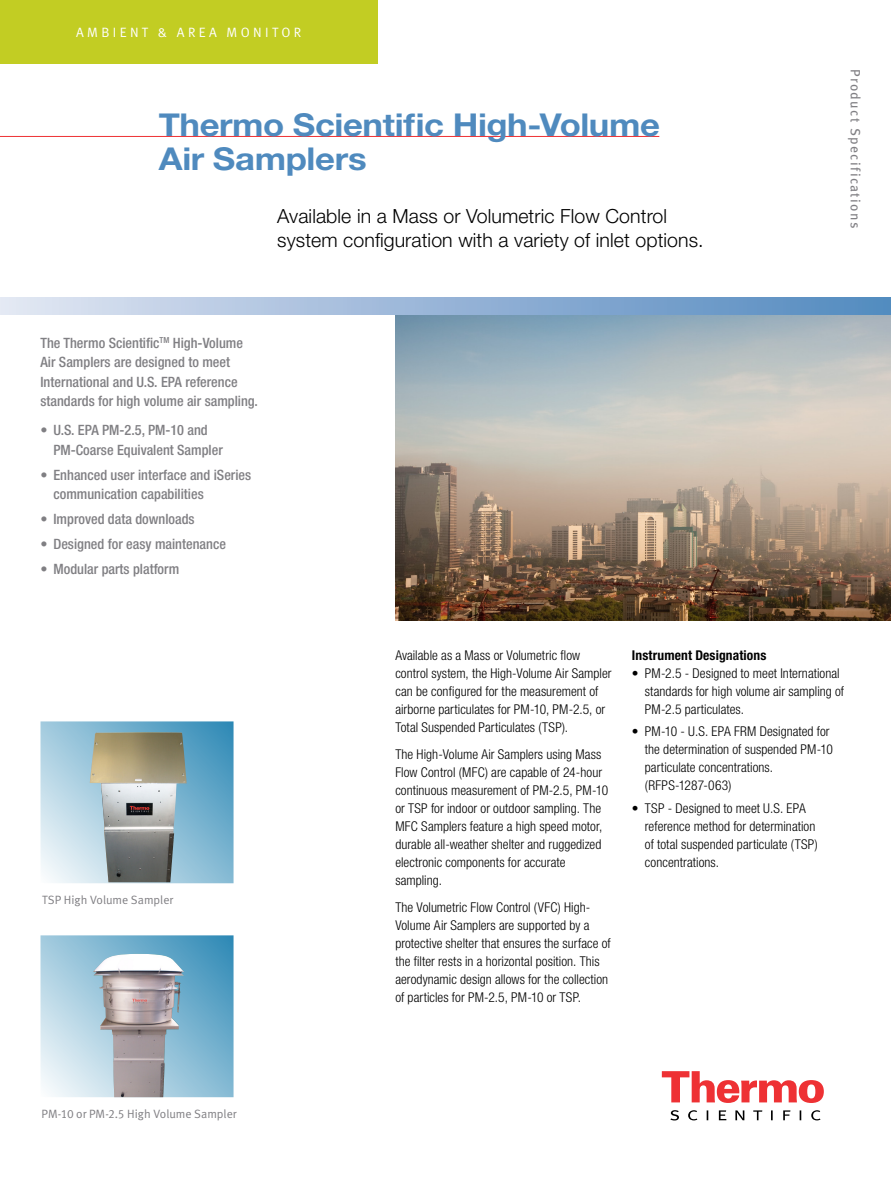
<style>
.page{position:relative;width:891px;height:1188px;background:#fff}
.page>*{position:absolute;margin:0;border:0;box-sizing:border-box;transform-origin:0 0}
.t1{font:700 31.5px/34.5px "Helvetica Neue LT Std";letter-spacing:-.01em;color:#4f8abe;scale:1.1 1}
.t2{font:300 19.5px/24px "Helvetica Neue LT Std";letter-spacing:.005em;color:#000}
.t3{font:500 condensed 14.25px/19.5px "Helvetica Neue LT Std";color:#807f83}
.t4{font:300 condensed 13.5px/18px "Helvetica Neue LT Std";letter-spacing:.005em;color:#000}
.t5{font:700 condensed 13.5px "Helvetica Neue LT Std";letter-spacing:.01em;color:#000}
.t6{font:13.5px "Meta OT";letter-spacing:.1em;color:#807f83}
.t7{font:13.5px "Meta Normal LF";letter-spacing:.25em;color:#fff}
.t8{font:12px "Meta Normal LF";color:#807f83}
</style>
<div class="page">
<img style="left:395px;top:315px;width:496px;height:305px">
<div style="left:0;top:297px;width:891px;height:18px;background:linear-gradient(to right,#e1e5f2,#5088be)"></div>
<svg style="left:662px;top:1071px;width:162px;height:32px"></svg>
<svg style="left:670px;top:1110px;width:151px;height:10px"></svg>
<div style="left:0;top:0;width:377px;height:64px;background:#c2cd23"></div>
<hr style="left:0;top:136px;width:659px;height:1px;background:#ee3134">
<svg style="left:40px;top:935px;width:194px;height:162px;background:#92c1d8"></svg>
<svg style="left:40px;top:721px;width:194px;height:162px;background:#94c2d9"></svg>
<img style="left:93px;top:954px;width:91px;height:143px">
<img style="left:90px;top:732px;width:97px;height:150px">
<p class="t7" style="left:76px;top:24px;width:227px">AMBIENT &amp; AREA MONITOR</p>
<h1 class="t1" style="left:159px;top:107px;width:457px">Thermo Scientific High-Volume<br>Air Samplers</h1>
<h2 class="t2" style="left:277px;top:203px;width:428px">Available in a Mass or Volumetric Flow Control system configuration with a variety of inlet options.</h2>
<p class="t3" style="left:40px;top:333px;width:219px">The Thermo Scientific<sup>TM</sup> High-Volume Air Samplers are designed to meet International and U.S. EPA reference standards for high volume air sampling.</p>
<p class="t3" style="left:53px;top:420px;width:171px;text-indent:-13px">• U.S. EPA PM-2.5, PM-10 and<br>PM-Coarse Equivalent Sampler</p>
<p class="t3" style="left:53px;top:465px;width:199px;text-indent:-13px">• Enhanced user interface and iSeries communication capabilities</p>
<p class="t3" style="left:40px;top:509px;width:156px">• Improved data downloads</p>
<p class="t3" style="left:40px;top:534px;width:187px">• Designed for easy maintenance</p>
<p class="t3" style="left:40px;top:559px;width:140px">• Modular parts platform</p>
<p class="t6" style="left:864px;top:69px;width:161px;rotate:90deg">Product Specifications</p>
<p class="t8" style="left:42px;top:893px;width:133px">TSP High Volume Sampler</p>
<p class="t8" style="left:42px;top:1107px;width:197px">PM-10 or PM-2.5 High Volume Sampler</p>
<p class="t4" style="left:395px;top:646px;width:218px">Available as a Mass or Volumetric flow control system, the High-Volume Air Sampler can be configured for the measurement of airborne particulates for PM-10, PM-2.5, or Total Suspended Particulates (TSP).</p>
<p class="t4" style="left:395px;top:745px;width:214px">The High-Volume Air Samplers using Mass Flow Control (MFC) are capable of 24-hour continuous measurement of PM-2.5, PM-10 or TSP for indoor or outdoor sampling. The MFC Samplers feature a high speed motor, durable all-weather shelter and ruggedized electronic components for accurate sampling.</p>
<p class="t4" style="left:395px;top:898px;width:217px">The Volumetric Flow Control (VFC) High-Volume Air Samplers are supported by a protective shelter that ensures the surface of the filter rests in a horizontal position. This aerodynamic design allows for the collection of particles for PM-2.5, PM-10 or TSP.</p>
<p class="t5" style="left:632px;top:647px;width:136px">Instrument Designations</p>
<p class="t4" style="left:645px;top:664px;width:201px;text-indent:-13px">• PM-2.5 - Designed to meet International standards for high volume air sampling of<br>PM-2.5 particulates.</p>
<p class="t4" style="left:645px;top:722px;width:189px;text-indent:-13px">• PM-10 - U.S. EPA FRM Designated for the determination of suspended PM-10 particulate concentrations. (RFPS-1287-063)</p>
<p class="t4" style="left:645px;top:799px;width:174px;text-indent:-13px">• TSP - Designed to meet U.S. EPA reference method for determination of total suspended particulate (TSP) concentrations.</p>
</div>
